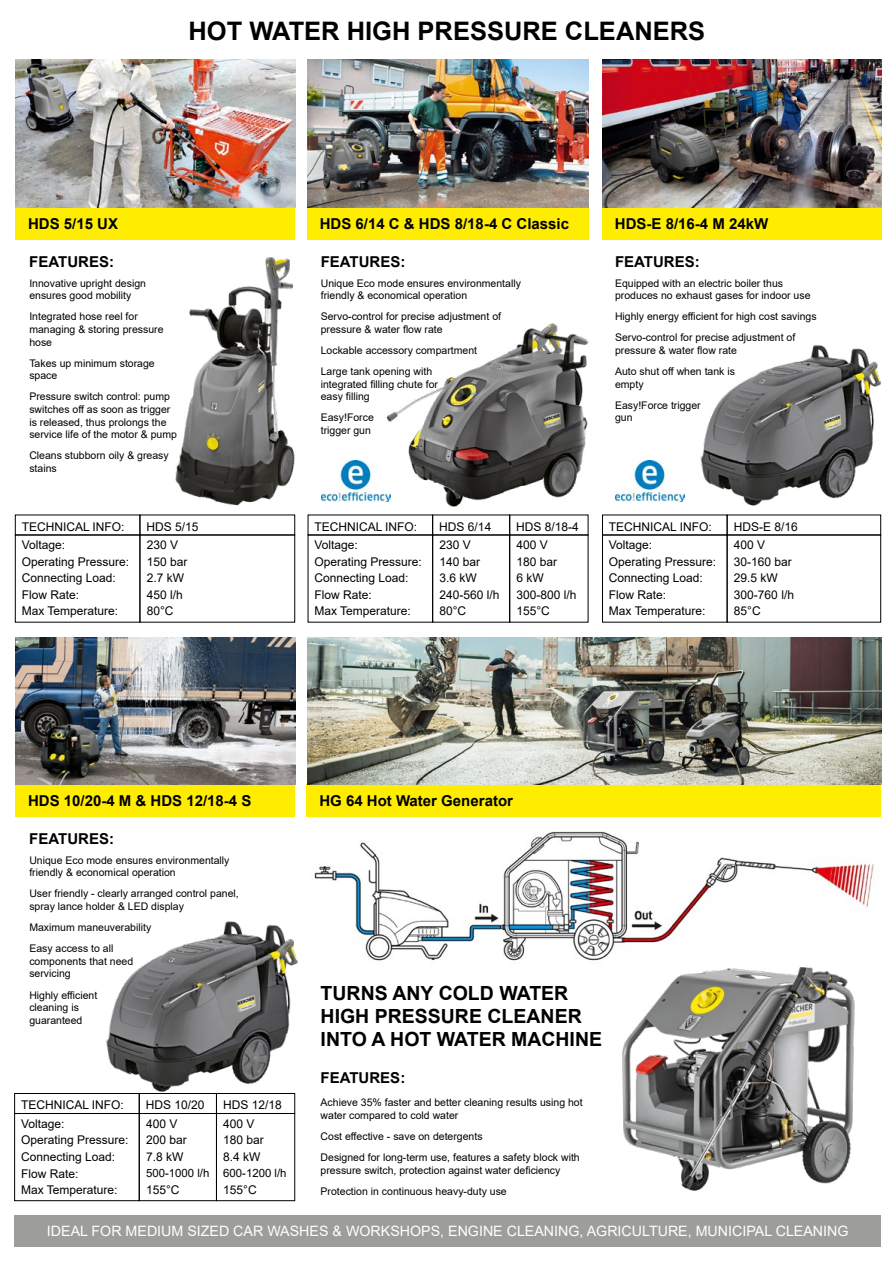
<style>
.page{position:relative;width:893px;height:1263px;background:#fff}
.page>*{position:absolute;margin:0;border:0;box-sizing:border-box;transform-origin:0 0}
.t1{font:700 25.5px "Arial";color:#000}
.t2{font:700 19.5px/23.4px "Arial";color:#000}
.t3{font:700 15px "Arial";color:#000}
.t4{font:14.25px "Arial";color:#fff}
.t5{font:12px "Arial";color:#000}
.t6{font:11.4px "Arial";color:#000}
.t7{font:10.5px/12.6px "Arial";color:#000}
</style>
<div class="page">
<div style="left:15px;top:207px;width:280px;height:33px;background:#ffed00"></div>
<div style="left:15px;top:784px;width:280px;height:33px;background:#ffed00"></div>
<div style="left:307px;top:784px;width:574px;height:33px;background:#ffed00"></div>
<div style="left:307px;top:207px;width:282px;height:33px;background:#ffed00"></div>
<div style="left:602px;top:207px;width:280px;height:33px;background:#ffed00"></div>
<div style="left:14px;top:1215px;width:867px;height:32px;background:#9d9d9c"></div>
<img style="left:15px;top:60px;width:280px;height:147px">
<img style="left:15px;top:637px;width:280px;height:147px">
<img style="left:307px;top:637px;width:574px;height:147px">
<img style="left:307px;top:60px;width:282px;height:147px">
<img style="left:602px;top:60px;width:280px;height:147px">
<img style="left:314px;top:831px;width:560px;height:130px">
<img style="left:88px;top:257px;width:221px;height:284px">
<img style="left:606px;top:949px;width:267px;height:242px">
<img style="left:377px;top:323px;width:212px;height:184px">
<img style="left:700px;top:345px;width:181px;height:161px">
<img style="left:106px;top:921px;width:192px;height:171px">
<img style="left:321px;top:460px;width:70px;height:41px">
<img style="left:615px;top:460px;width:70px;height:41px">
<div style="left:15px;top:515px;width:125px;height:20px;border:1px solid #000"></div>
<div style="left:602px;top:515px;width:125px;height:20px;border:1px solid #000"></div>
<div style="left:308px;top:515px;width:125px;height:20px;border:1px solid #000"></div>
<div style="left:14px;top:1093px;width:126px;height:21px;border:1px solid #000"></div>
<div style="left:15px;top:535px;width:125px;height:87px;border:1px solid #000"></div>
<div style="left:14px;top:1113px;width:126px;height:88px;border:1px solid #000"></div>
<div style="left:140px;top:515px;width:155px;height:20px;border:1px solid #000"></div>
<div style="left:727px;top:515px;width:154px;height:20px;border:1px solid #000"></div>
<div style="left:432px;top:515px;width:78px;height:20px;border:1px solid #000"></div>
<div style="left:139px;top:1093px;width:78px;height:21px;border:1px solid #000"></div>
<div style="left:509px;top:515px;width:79px;height:20px;border:1px solid #000"></div>
<div style="left:216px;top:1093px;width:79px;height:21px;border:1px solid #000"></div>
<div style="left:727px;top:535px;width:154px;height:87px;border:1px solid #000"></div>
<div style="left:432px;top:535px;width:78px;height:87px;border:1px solid #000"></div>
<div style="left:139px;top:1113px;width:78px;height:88px;border:1px solid #000"></div>
<div style="left:216px;top:1113px;width:79px;height:88px;border:1px solid #000"></div>
<h1 class="t1" style="left:189px;top:13px;width:518px">HOT WATER HIGH PRESSURE CLEANERS</h1>
<h3 class="t3" style="left:28px;top:213px;width:92px">HDS 5/15 UX</h3>
<h3 class="t3" style="left:320px;top:213px;width:251px">HDS 6/14 C &amp; HDS 8/18-4 C Classic</h3>
<h3 class="t3" style="left:615px;top:213px;width:155px">HDS-E 8/16-4 M 24kW</h3>
<h3 class="t3" style="left:29px;top:251px;width:86px">FEATURES:</h3>
<h3 class="t3" style="left:321px;top:251px;width:86px">FEATURES:</h3>
<h3 class="t3" style="left:615px;top:251px;width:86px">FEATURES:</h3>
<p class="t7" style="left:29px;top:277px;width:118px">Innovative upright design ensures good mobility</p>
<p class="t7" style="left:29px;top:310px;width:136px">Integrated hose reel for managing &amp; storing pressure hose</p>
<p class="t7" style="left:29px;top:357px;width:127px">Takes up minimum storage space</p>
<p class="t7" style="left:29px;top:390px;width:149px">Pressure switch control: pump switches off as soon as trigger is released, thus prolongs the service life of the motor &amp; pump</p>
<p class="t7" style="left:29px;top:449px;width:141px">Cleans stubborn oily &amp; greasy stains</p>
<p class="t7" style="left:321px;top:277px;width:202px">Unique Eco mode ensures environmentally friendly &amp; economical operation</p>
<p class="t7" style="left:321px;top:310px;width:182px">Servo-control for precise adjustment of pressure &amp; water flow rate</p>
<p class="t7" style="left:321px;top:340px;width:158px;line-height:21.1px">Lockable accessory compartment<br>Large tank opening with</p>
<p class="t7" style="left:321px;top:378px;width:119px">integrated filling chute for easy filling</p>
<p class="t7" style="left:321px;top:411px;width:55px">Easy!Force trigger gun</p>
<p class="t7" style="left:615px;top:277px;width:197px">Equipped with an electric boiler thus produces no exhaust gases for indoor use</p>
<p class="t7" style="left:615px;top:306px;width:203px;line-height:21.1px">Highly energy efficient for high cost savings<br>Servo-control for precise adjustment of</p>
<p class="t7" style="left:615px;top:340px;width:123px;line-height:21.1px">pressure &amp; water flow rate<br>Auto shut off when tank is</p>
<p class="t7" style="left:615px;top:373px;width:87px;line-height:21.1px">empty<br>Easy!Force trigger</p>
<p class="t7" style="left:615px;top:411px;width:19px">gun</p>
<p class="t5" style="left:22px;top:518px;width:104px">TECHNICAL INFO:</p>
<p class="t5" style="left:314px;top:518px;width:104px">TECHNICAL INFO:</p>
<p class="t5" style="left:609px;top:518px;width:104px">TECHNICAL INFO:</p>
<p class="t5" style="left:147px;top:518px;width:54px">HDS 5/15</p>
<p class="t5" style="left:439px;top:518px;width:54px">HDS 6/14</p>
<p class="t5" style="left:734px;top:518px;width:66px">HDS-E 8/16</p>
<p class="t5" style="left:516px;top:518px;width:64px">HDS 8/18-4</p>
<p class="t5" style="left:147px;top:537px;width:33px">230 V</p>
<p class="t5" style="left:439px;top:537px;width:33px">230 V</p>
<p class="t5" style="left:734px;top:537px;width:33px">400 V</p>
<p class="t5" style="left:516px;top:537px;width:33px">400 V</p>
<p class="t5" style="left:22px;top:537px;width:45px">Voltage:</p>
<p class="t5" style="left:314px;top:537px;width:45px">Voltage:</p>
<p class="t5" style="left:609px;top:537px;width:45px">Voltage:</p>
<p class="t5" style="left:22px;top:553px;width:109px">Operating Pressure:</p>
<p class="t5" style="left:314px;top:553px;width:109px">Operating Pressure:</p>
<p class="t5" style="left:609px;top:553px;width:109px">Operating Pressure:</p>
<p class="t5" style="left:147px;top:553px;width:42px">150 bar</p>
<p class="t5" style="left:439px;top:553px;width:42px">140 bar</p>
<p class="t5" style="left:734px;top:553px;width:60px">30-160 bar</p>
<p class="t5" style="left:516px;top:553px;width:42px">180 bar</p>
<p class="t5" style="left:22px;top:570px;width:96px">Connecting Load:</p>
<p class="t5" style="left:314px;top:570px;width:96px">Connecting Load:</p>
<p class="t5" style="left:609px;top:570px;width:96px">Connecting Load:</p>
<p class="t5" style="left:147px;top:570px;width:39px">2.7 kW</p>
<p class="t5" style="left:439px;top:570px;width:39px">3.6 kW</p>
<p class="t5" style="left:734px;top:570px;width:46px">29.5 kW</p>
<p class="t5" style="left:516px;top:570px;width:29px">6 kW</p>
<p class="t5" style="left:516px;top:587px;width:62px">300-800 l/h</p>
<p class="t5" style="left:147px;top:587px;width:38px">450 l/h</p>
<p class="t5" style="left:439px;top:587px;width:62px">240-560 l/h</p>
<p class="t5" style="left:734px;top:587px;width:62px">300-760 l/h</p>
<p class="t5" style="left:22px;top:587px;width:59px">Flow Rate:</p>
<p class="t5" style="left:314px;top:587px;width:59px">Flow Rate:</p>
<p class="t5" style="left:609px;top:587px;width:59px">Flow Rate:</p>
<p class="t5" style="left:147px;top:603px;width:28px">80°C</p>
<p class="t5" style="left:439px;top:603px;width:28px">80°C</p>
<p class="t5" style="left:734px;top:603px;width:28px">85°C</p>
<p class="t5" style="left:516px;top:603px;width:35px">155°C</p>
<p class="t5" style="left:22px;top:603px;width:98px">Max Temperature:</p>
<p class="t5" style="left:314px;top:603px;width:98px">Max Temperature:</p>
<p class="t5" style="left:609px;top:603px;width:98px">Max Temperature:</p>
<h3 class="t3" style="left:28px;top:790px;width:225px">HDS 10/20-4 M &amp; HDS 12/18-4 S</h3>
<h3 class="t3" style="left:319px;top:790px;width:195px">HG 64 Hot Water Generator</h3>
<h3 class="t3" style="left:29px;top:828px;width:86px">FEATURES:</h3>
<p class="t7" style="left:29px;top:854px;width:202px">Unique Eco mode ensures environmentally friendly &amp; economical operation</p>
<p class="t7" style="left:29px;top:887px;width:211px">User friendly - clearly arranged control panel, spray lance holder &amp; LED display</p>
<p class="t7" style="left:29px;top:917px;width:123px;line-height:21.1px">Maximum maneuverability<br>Easy access to all</p>
<p class="t7" style="left:29px;top:955px;width:105px">components that need servicing</p>
<p class="t7" style="left:29px;top:988px;width:70px">Highly efficient cleaning is guaranteed</p>
<p class="t5" style="left:21px;top:1096px;width:104px">TECHNICAL INFO:</p>
<p class="t5" style="left:146px;top:1096px;width:60px">HDS 10/20</p>
<p class="t5" style="left:223px;top:1096px;width:60px">HDS 12/18</p>
<p class="t5" style="left:21px;top:1115px;width:45px">Voltage:</p>
<p class="t5" style="left:146px;top:1115px;width:33px">400 V</p>
<p class="t5" style="left:223px;top:1115px;width:33px">400 V</p>
<p class="t5" style="left:21px;top:1131px;width:109px">Operating Pressure:</p>
<p class="t5" style="left:146px;top:1131px;width:42px">200 bar</p>
<p class="t5" style="left:223px;top:1131px;width:42px">180 bar</p>
<p class="t5" style="left:21px;top:1148px;width:96px">Connecting Load:</p>
<p class="t5" style="left:146px;top:1148px;width:39px">7.8 kW</p>
<p class="t5" style="left:223px;top:1148px;width:39px">8.4 kW</p>
<p class="t5" style="left:21px;top:1165px;width:59px">Flow Rate:</p>
<p class="t6" style="left:146px;top:1165px;width:65px">500-1000 l/h</p>
<p class="t6" style="left:223px;top:1165px;width:65px">600-1200 l/h</p>
<p class="t5" style="left:21px;top:1181px;width:98px">Max Temperature:</p>
<p class="t5" style="left:146px;top:1181px;width:35px">155°C</p>
<p class="t5" style="left:223px;top:1181px;width:35px">155°C</p>
<h2 class="t2" style="left:321px;top:981px;width:283px">TURNS ANY COLD WATER<br>HIGH PRESSURE CLEANER<br>INTO A HOT WATER MACHINE</h2>
<h3 class="t3" style="left:321px;top:1067px;width:86px">FEATURES:</h3>
<p class="t7" style="left:321px;top:1096px;width:264px">Achieve 35% faster and better cleaning results using hot water compared to cold water</p>
<p class="t7" style="left:321px;top:1126px;width:261px;line-height:21.1px">Cost effective - save on detergents<br>Designed for long-term use, features a safety block with</p>
<p class="t7" style="left:321px;top:1159px;width:241px;line-height:21.1px">pressure switch, protection against water deficiency<br>Protection in continuous heavy-duty use</p>
<h3 class="t4" style="left:47px;top:1221px;width:803px">IDEAL FOR MEDIUM SIZED CAR WASHES &amp; WORKSHOPS, ENGINE CLEANING, AGRICULTURE, MUNICIPAL CLEANING</h3>
</div>
